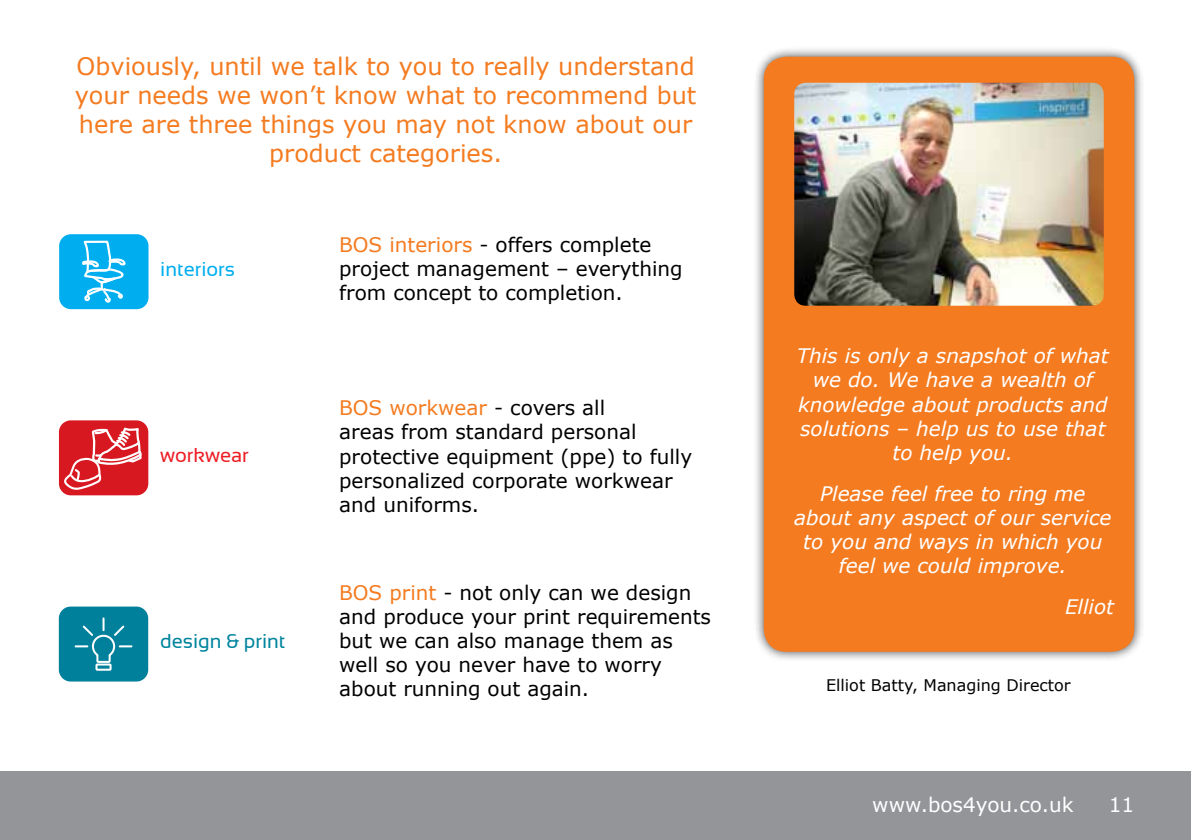
<style>
.page{position:relative;width:1191px;height:840px;background:#fff}
.page>*{position:absolute;margin:0;border:0;box-sizing:border-box;transform-origin:0 0}
.t1{font:24px/28.8px "Verdana";color:#f47b20;text-align:center}
.t2{font:20px/24px "Verdana";color:#000}
.t3{font:italic 20px/24px "Verdana";color:#fff;text-align:center}
.t4{font:20px "Verdana";color:#fff}
.t5{font:20px "Sansation";color:#00849e}
.t6{font:20px "Sansation";color:#00aeef}
.t7{font:20px "Sansation";color:#ed1d24}
.t8{font:16px "Verdana";color:#000}
.s1{color:#f47b20}
</style>
<div class="page">
<div style="left:0;top:771px;width:1191px;height:68px;background:#939598"></div>
<div style="left:59px;top:234px;width:89px;height:75px;background:#00aeef;border-radius:12px"></div>
<svg style="left:82px;top:242px;width:44px;height:61px"></svg>
<div style="left:59px;top:420px;width:89px;height:75px;background:#d71820;border-radius:12px"></div>
<svg style="left:64px;top:427px;width:78px;height:63px"></svg>
<div style="left:59px;top:606px;width:89px;height:75px;background:#00809b;border-radius:12px"></div>
<div style="left:95px;top:663px;width:17px;height:7px;border:2px solid #fff"></div>
<svg style="left:76px;top:618px;width:55px;height:45px"></svg>
<div style="left:752px;top:46px;width:393px;height:616px;background:#000;opacity:.75"></div>
<div style="left:763px;top:57px;width:371px;height:594px;background:#f47b20;border-radius:23px"></div>
<img style="left:794px;top:83px;width:309px;height:222px">
<p class="t1" style="left:75px;top:52px;width:623px">Obviously, until we talk to you to really understand your needs we won’t know what to recommend but here are three things you may not know about our product categories.</p>
<p class="t6" style="left:160px;top:257px;width:76px">interiors</p>
<p class="t7" style="left:160px;top:443px;width:90px">workwear</p>
<p class="t5" style="left:160px;top:629px;width:127px">design &amp; print</p>
<p class="t2" style="left:339px;top:232px;width:345px"><span class="s1">BOS interiors</span> - offers complete project management – everything from concept to completion.</p>
<p class="t2" style="left:339px;top:396px;width:354px"><span class="s1">BOS workwear</span> - covers all<br>areas from standard personal protective equipment (ppe) to fully personalized corporate workwear and uniforms.</p>
<p class="t2" style="left:339px;top:580px;width:373px"><span class="s1">BOS print</span> - not only can we design and produce your print requirements but we can also manage them as well so you never have to worry about running out again.</p>
<p class="t3" style="left:797px;top:344px;width:313px">This is only a snapshot of what we do. We have a wealth of knowledge about products and solutions – help us to use that to help you.</p>
<p class="t3" style="left:794px;top:481px;width:319px">Please feel free to ring me about any aspect of our service to you and ways in which you feel we could improve.</p>
<p class="t3" style="left:1065px;top:594px;width:51px">Elliot</p>
<p class="t8" style="left:826px;top:674px;width:246px">Elliot Batty, Managing Director</p>
<p class="t4" style="left:872px;top:790px;width:203px">www.bos4you.co.uk</p>
<p class="t4" style="left:1108px;top:790px;width:27px">11</p>
</div>
